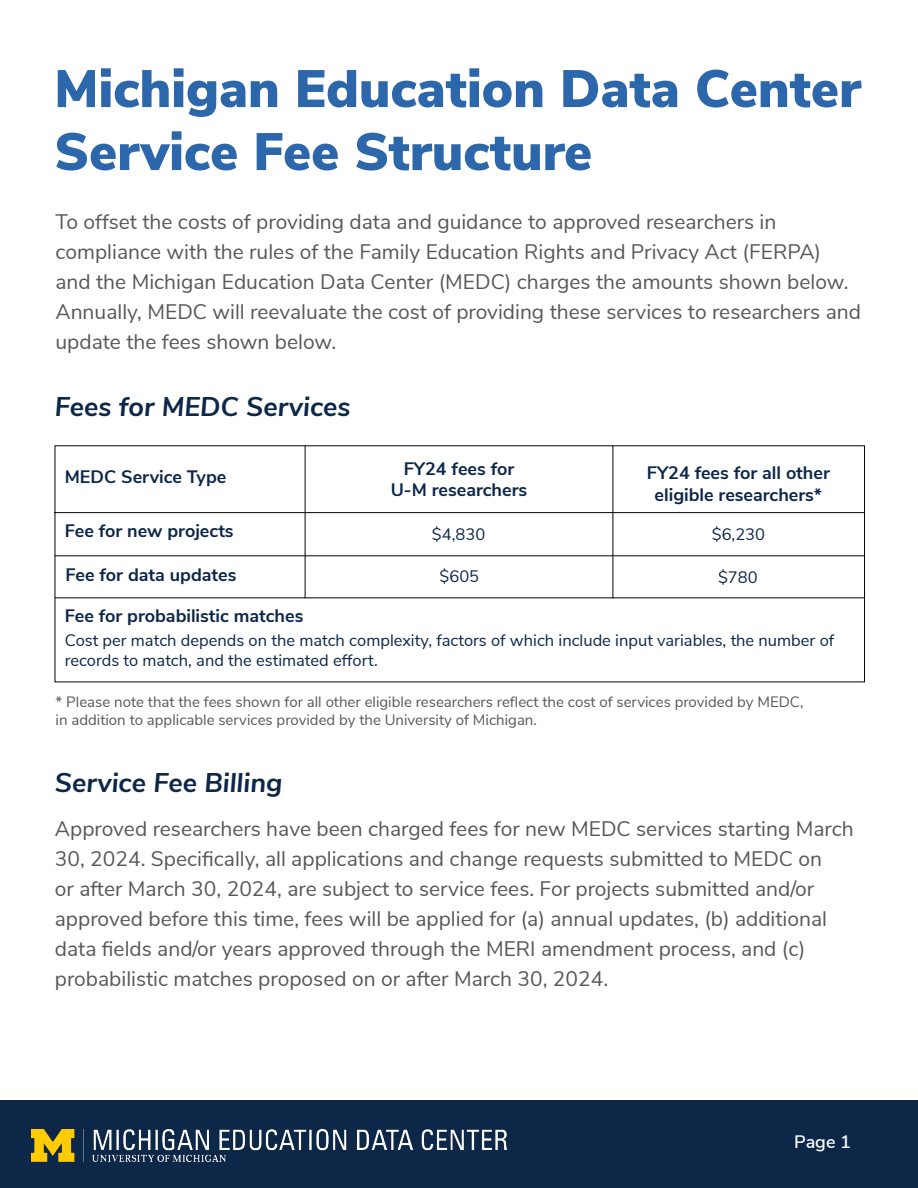
<style>
.page{position:relative;width:918px;height:1188px;background:#fff}
.page>*{position:absolute;margin:0;border:0;box-sizing:border-box;transform-origin:0 0}
.t1{font:900 52.5px/63px "Nunito Sans";color:#2b67aa}
.t2{font:italic 700 27px "Nunito Sans";color:#0d2749}
.t3{font:21px/30px "Nunito Sans";color:#57585a}
.t4{font:700 18px/21.6px "Nunito Sans";color:#0d2749;text-align:center}
.t5{font:600 18px "Nunito Sans";color:#fff}
.t6{font:16.5px/19.8px "Nunito Sans";color:#0d2749}
.t7{font:15px/18px "Nunito Sans";color:#57585a}
</style>
<div class="page">
<div style="left:0;top:1101px;width:918px;height:87px;background:#0d2749"></div>
<img style="left:32px;top:1130px;width:475px;height:31px">
<hr style="left:305px;top:445px;width:1px;height:153px;background:#040503">
<hr style="left:613px;top:445px;width:1px;height:153px;background:#040503">
<hr style="left:55px;top:555px;width:809px;height:1px;background:#040503">
<hr style="left:54px;top:512px;width:811px;height:1px;background:#040503">
<h1 class="t1" style="left:54px;top:58px;width:808px">Michigan Education Data Center<br>Service Fee Structure</h1>
<p class="t3" style="left:55px;top:207px;width:807px">To offset the costs of providing data and guidance to approved researchers in compliance with the rules of the Family Education Rights and Privacy Act (FERPA) and the Michigan Education Data Center (MEDC) charges the amounts shown below.<br>Annually, MEDC will reevaluate the cost of providing these services to researchers and update the fees shown below.</p>
<p class="t2" style="left:55px;top:389px;width:297px">Fees for MEDC Services</p>
<p class="t4" style="left:65px;top:466px;width:163px">MEDC Service Type</p>
<p class="t4" style="left:391px;top:458px;width:138px">FY24 fees for<br>U-M researchers</p>
<p class="t4" style="left:647px;top:462px;width:185px">FY24 fees for all other eligible researchers*</p>
<p class="t4" style="left:65px;top:521px;width:170px">Fee for new projects</p>
<p class="t4" style="left:66px;top:564px;width:172px">Fee for data updates</p>
<p class="t4" style="left:65px;top:606px;width:240px">Fee for probabilistic matches</p>
<p class="t6" style="left:65px;top:631px;width:771px">Cost per match depends on the match complexity, factors of which include input variables, the number of records to match, and the estimated effort.</p>
<p class="t6" style="left:432px;top:525px;width:55px">$4,830</p>
<p class="t6" style="left:440px;top:567px;width:41px">$605</p>
<p class="t6" style="left:712px;top:525px;width:55px">$6,230</p>
<p class="t6" style="left:718px;top:567px;width:41px">$780</p>
<p class="t7" style="left:56px;top:693px;width:750px">* Please note that the fees shown for all other eligible researchers reflect the cost of services provided by MEDC, in addition to applicable services provided by the University of Michigan.</p>
<p class="t2" style="left:55px;top:765px;width:229px">Service Fee Billing</p>
<p class="t3" style="left:55px;top:814px;width:800px">Approved researchers have been charged fees for new MEDC services starting March 30, 2024. Specifically, all applications and change requests submitted to MEDC on<br>or after March 30, 2024, are subject to service fees. For projects submitted and/or approved before this time, fees will be applied for (a) annual updates, (b) additional data fields and/or years approved through the MERI amendment process, and (c) probabilistic matches proposed on or after March 30, 2024.</p>
<p class="t5" style="left:794px;top:1130px;width:58px">Page 1</p>
</div>
